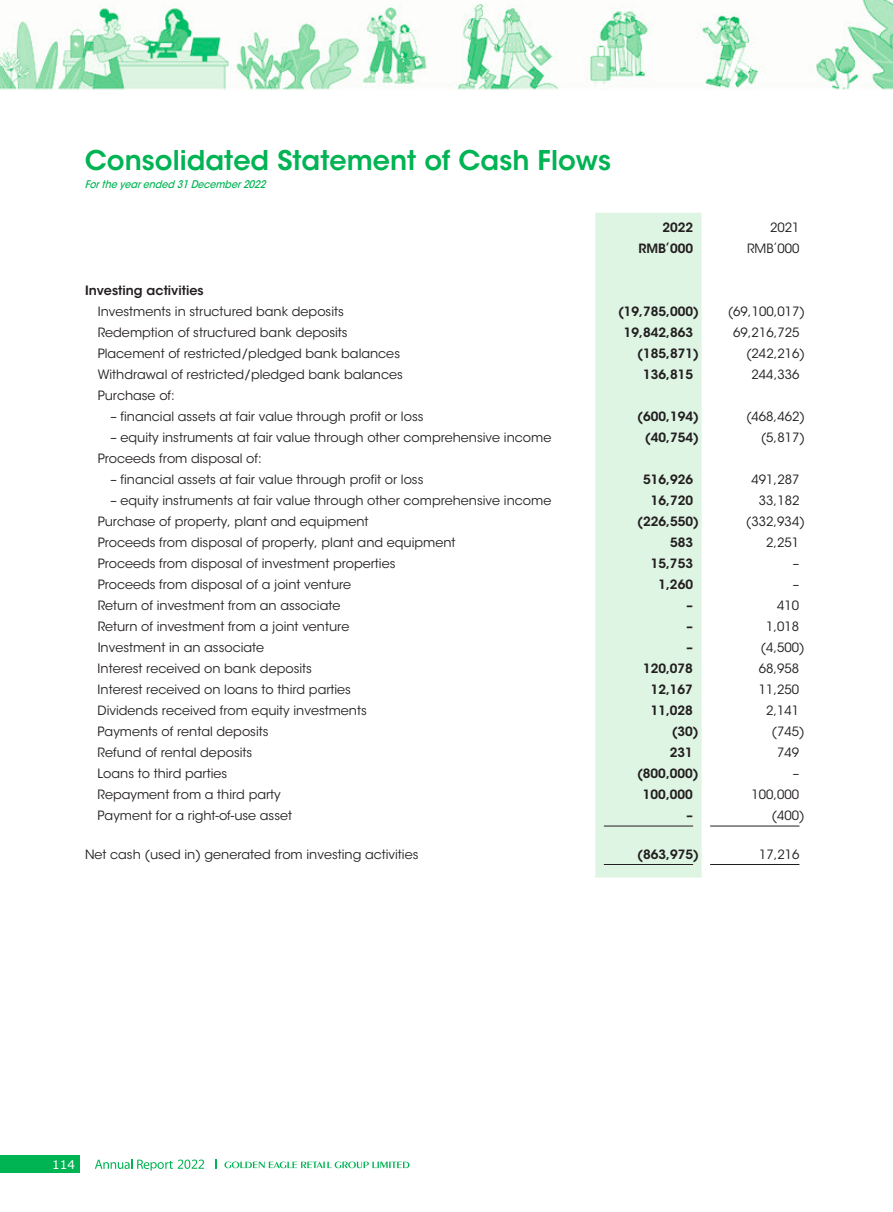
<style>
.page{position:relative;width:893px;height:1212px;background:#fff}
.page>*{position:absolute;margin:0;border:0;box-sizing:border-box;transform-origin:0 0}
.t1{font:600 27px "ITC Avant Garde Std";color:#00b353}
.t2{font:12.75px "ITC Avant Garde Std";color:#231f20}
.t3{font:600 12.75px "ITC Avant Garde Std";color:#231f20}
.t4{font:12px "Verdana";color:#fff}
.t5{font:italic 500 10.5px "ITC Avant Garde Std";color:#00b353;scale:.9 1}
</style>
<div class="page">
<img style="left:0;top:0;width:893px;height:1173px">
<div style="left:0;top:1155px;width:79px;height:18px;background:#00b353"></div>
<svg style="left:224px;top:1161px;width:185px;height:7px"></svg>
<svg style="left:215px;top:1159px;width:2px;height:10px"></svg>
<svg style="left:95px;top:1159px;width:109px;height:11px"></svg>
<div style="left:595px;top:213px;width:107px;height:664px;background:#dff5e4"></div>
<hr style="left:604px;top:826px;width:89px;height:1px;background:#231f20">
<hr style="left:710px;top:826px;width:89px;height:1px;background:#231f20">
<hr style="left:604px;top:864px;width:89px;height:1px;background:#231f20">
<hr style="left:710px;top:864px;width:89px;height:1px;background:#231f20">
<h1 class="t1" style="left:85px;top:143px;width:528px">Consolidated Statement of Cash Flows</h1>
<p class="t5" style="left:85px;top:177px;width:206px">Fortheyearended31December2022</p>
<p class="t3" style="left:662px;top:219px;width:32px">2022</p>
<p class="t2" style="left:770px;top:220px;width:31px">2021</p>
<p class="t3" style="left:639px;top:240px;width:56px">RMB’000</p>
<p class="t2" style="left:747px;top:241px;width:54px">RMB’000</p>
<p class="t3" style="left:85px;top:282px;width:120px">Investing activities</p>
<p class="t2" style="left:98px;top:304px;width:248px">Investments in structured bank deposits</p>
<p class="t3" style="left:618px;top:303px;width:82px">(19,785,000)</p>
<p class="t2" style="left:728px;top:304px;width:79px">(69,100,017)</p>
<p class="t2" style="left:98px;top:325px;width:251px">Redemption of structured bank deposits</p>
<p class="t3" style="left:624px;top:324px;width:71px">19,842,863</p>
<p class="t2" style="left:733px;top:325px;width:68px">69,216,725</p>
<p class="t2" style="left:98px;top:346px;width:304px">Placement of restricted/pledged bank balances</p>
<p class="t3" style="left:637px;top:345px;width:63px">(185,871)</p>
<p class="t2" style="left:746px;top:346px;width:60px">(242,216)</p>
<p class="t2" style="left:98px;top:367px;width:307px">Withdrawal of restricted/pledged bank balances</p>
<p class="t3" style="left:643px;top:366px;width:51px">136,815</p>
<p class="t2" style="left:752px;top:367px;width:49px">244,336</p>
<p class="t2" style="left:98px;top:388px;width:79px">Purchase of:</p>
<p class="t2" style="left:110px;top:409px;width:314px">– financial assets at fair value through profit or loss</p>
<p class="t3" style="left:637px;top:408px;width:63px">(600,194)</p>
<p class="t2" style="left:746px;top:409px;width:60px">(468,462)</p>
<p class="t2" style="left:110px;top:430px;width:442px">– equity instruments at fair value through other comprehensive income</p>
<p class="t3" style="left:645px;top:429px;width:56px">(40,754)</p>
<p class="t2" style="left:761px;top:430px;width:46px">(5,817)</p>
<p class="t2" style="left:98px;top:451px;width:166px">Proceeds from disposal of:</p>
<p class="t2" style="left:110px;top:472px;width:314px">– financial assets at fair value through profit or loss</p>
<p class="t3" style="left:643px;top:471px;width:51px">516,926</p>
<p class="t2" style="left:752px;top:472px;width:49px">491,287</p>
<p class="t2" style="left:110px;top:493px;width:442px">– equity instruments at fair value through other comprehensive income</p>
<p class="t3" style="left:651px;top:492px;width:44px">16,720</p>
<p class="t2" style="left:759px;top:493px;width:42px">33,182</p>
<p class="t2" style="left:98px;top:514px;width:272px">Purchase of property, plant and equipment</p>
<p class="t3" style="left:637px;top:513px;width:63px">(226,550)</p>
<p class="t2" style="left:746px;top:514px;width:60px">(332,934)</p>
<p class="t2" style="left:98px;top:535px;width:359px">Proceeds from disposal of property, plant and equipment</p>
<p class="t3" style="left:670px;top:534px;width:25px">583</p>
<p class="t2" style="left:766px;top:535px;width:35px">2,251</p>
<p class="t2" style="left:98px;top:556px;width:299px">Proceeds from disposal of investment properties</p>
<p class="t3" style="left:651px;top:555px;width:44px">15,753</p>
<p class="t2" style="left:793px;top:556px;width:8px">–</p>
<p class="t2" style="left:98px;top:577px;width:255px">Proceeds from disposal of a joint venture</p>
<p class="t3" style="left:658px;top:576px;width:36px">1,260</p>
<p class="t2" style="left:793px;top:577px;width:8px">–</p>
<p class="t2" style="left:98px;top:598px;width:244px">Return of investment from an associate</p>
<p class="t3" style="left:687px;top:597px;width:8px">–</p>
<p class="t2" style="left:777px;top:598px;width:24px">410</p>
<p class="t2" style="left:98px;top:619px;width:253px">Return of investment from a joint venture</p>
<p class="t3" style="left:687px;top:618px;width:8px">–</p>
<p class="t2" style="left:766px;top:619px;width:35px">1,018</p>
<p class="t2" style="left:98px;top:640px;width:168px">Investment in an associate</p>
<p class="t3" style="left:687px;top:639px;width:8px">–</p>
<p class="t2" style="left:761px;top:640px;width:46px">(4,500)</p>
<p class="t2" style="left:98px;top:661px;width:216px">Interest received on bank deposits</p>
<p class="t3" style="left:643px;top:660px;width:51px">120,078</p>
<p class="t2" style="left:759px;top:661px;width:42px">68,958</p>
<p class="t2" style="left:98px;top:682px;width:255px">Interest received on loans to third parties</p>
<p class="t3" style="left:651px;top:681px;width:44px">12,167</p>
<p class="t2" style="left:759px;top:682px;width:42px">11,250</p>
<p class="t2" style="left:98px;top:703px;width:271px">Dividends received from equity investments</p>
<p class="t3" style="left:651px;top:702px;width:44px">11,028</p>
<p class="t2" style="left:766px;top:703px;width:35px">2,141</p>
<p class="t2" style="left:98px;top:724px;width:172px">Payments of rental deposits</p>
<p class="t3" style="left:672px;top:723px;width:29px">(30)</p>
<p class="t2" style="left:772px;top:724px;width:35px">(745)</p>
<p class="t2" style="left:98px;top:745px;width:156px">Refund of rental deposits</p>
<p class="t3" style="left:670px;top:744px;width:25px">231</p>
<p class="t2" style="left:777px;top:745px;width:24px">749</p>
<p class="t2" style="left:98px;top:766px;width:131px">Loans to third parties</p>
<p class="t3" style="left:637px;top:765px;width:63px">(800,000)</p>
<p class="t2" style="left:793px;top:766px;width:8px">–</p>
<p class="t2" style="left:98px;top:787px;width:185px">Repayment from a third party</p>
<p class="t3" style="left:643px;top:786px;width:51px">100,000</p>
<p class="t2" style="left:751px;top:787px;width:49px">100,000</p>
<p class="t2" style="left:98px;top:808px;width:196px">Payment for a right-of-use asset</p>
<p class="t3" style="left:686px;top:807px;width:8px">–</p>
<p class="t2" style="left:771px;top:808px;width:35px">(400)</p>
<p class="t2" style="left:85px;top:846px;width:335px">Net cash (used in) generated from investing activities</p>
<p class="t3" style="left:637px;top:846px;width:63px">(863,975)</p>
<p class="t2" style="left:759px;top:846px;width:42px">17,216</p>
<p class="t4" style="left:52px;top:1156px;width:24px">114</p>
</div>
